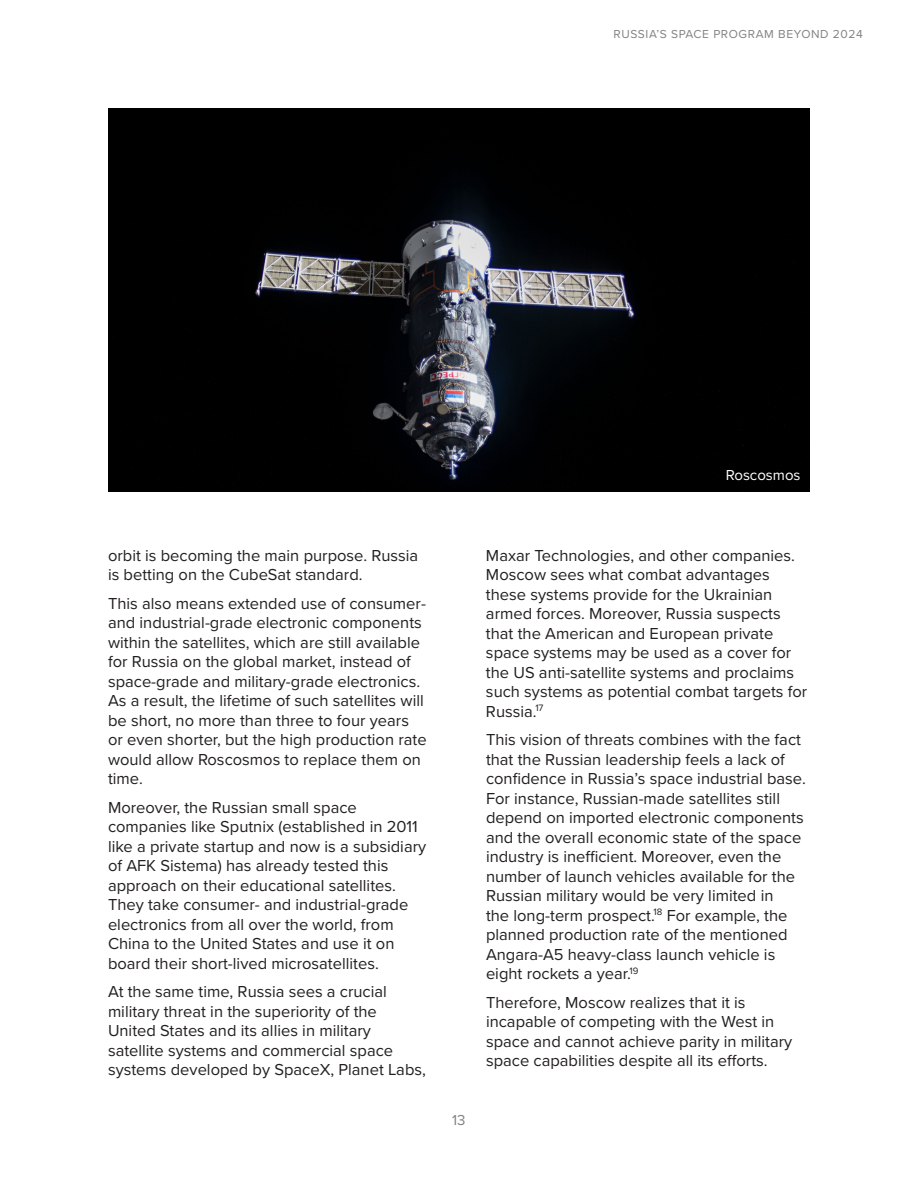
<style>
.page{position:relative;width:918px;height:1188px;background:#fff}
.page>*{position:absolute;margin:0;border:0;box-sizing:border-box;transform-origin:0 0}
.t1{font:16.5px/19.5px "Proxima Nova";color:#231f20}
.t2{font:15px "Proxima Nova";color:#fff}
.t3{font:15px "Proxima Nova";color:#808285}
.t4{font:12px "Proxima Nova";letter-spacing:.05em;color:#808285}
</style>
<div class="page">
<img style="left:108px;top:108px;width:702px;height:383px">
<p class="t4" style="left:613px;top:26px;width:251px">RUSSIA’S SPACE PROGRAM BEYOND 2024</p>
<p class="t2" style="left:726px;top:464px;width:76px">Roscosmos</p>
<p class="t1" style="left:108px;top:545px;width:312px">orbit is becoming the main purpose. Russia is betting on the CubeSat standard.</p>
<p class="t1" style="left:108px;top:593px;width:320px">This also means extended use of consumer&shy;and industrial-grade electronic components within the satellites, which are still available for Russia on the global market, instead of space-grade and military-grade electronics.<br>As a result, the lifetime of such satellites will be short, no more than three to four years or even shorter, but the high production rate would allow Roscosmos to replace them on time.</p>
<p class="t1" style="left:108px;top:797px;width:320px">Moreover, the Russian small space companies like Sputnix (established in 2011 like a private startup and now is a subsidiary of AFK Sistema) has already tested this approach on their educational satellites.<br>They take consumer- and industrial-grade electronics from all over the world, from China to the United States and use it on board their short-lived microsatellites.</p>
<p class="t1" style="left:108px;top:981px;width:319px">At the same time, Russia sees a crucial military threat in the superiority of the United States and its allies in military satellite systems and commercial space systems developed by SpaceX, Planet Labs,</p>
<p class="t3" style="left:452px;top:1109px;width:15px">13</p>
<p class="t1" style="left:486px;top:545px;width:323px">Maxar Technologies, and other companies.<br>Moscow sees what combat advantages these systems provide for the Ukrainian armed forces. Moreover, Russia suspects that the American and European private space systems may be used as a cover for the US anti-satellite systems and proclaims such systems as potential combat targets for Russia.<sup>17</sup></p>
<p class="t1" style="left:486px;top:729px;width:321px">This vision of threats combines with the fact that the Russian leadership feels a lack of confidence in Russia’s space industrial base.<br>For instance, Russian-made satellites still depend on imported electronic components and the overall economic state of the space industry is inefficient. Moreover, even the number of launch vehicles available for the Russian military would be very limited in<br>the long-term prospect.<sup>18</sup> For example, the planned production rate of the mentioned Angara-A5 heavy-class launch vehicle is eight rockets a year.<sup>19</sup></p>
<p class="t1" style="left:486px;top:992px;width:308px">Therefore, Moscow realizes that it is incapable of competing with the West in space and cannot achieve parity in military space capabilities despite all its efforts.</p>
</div>
